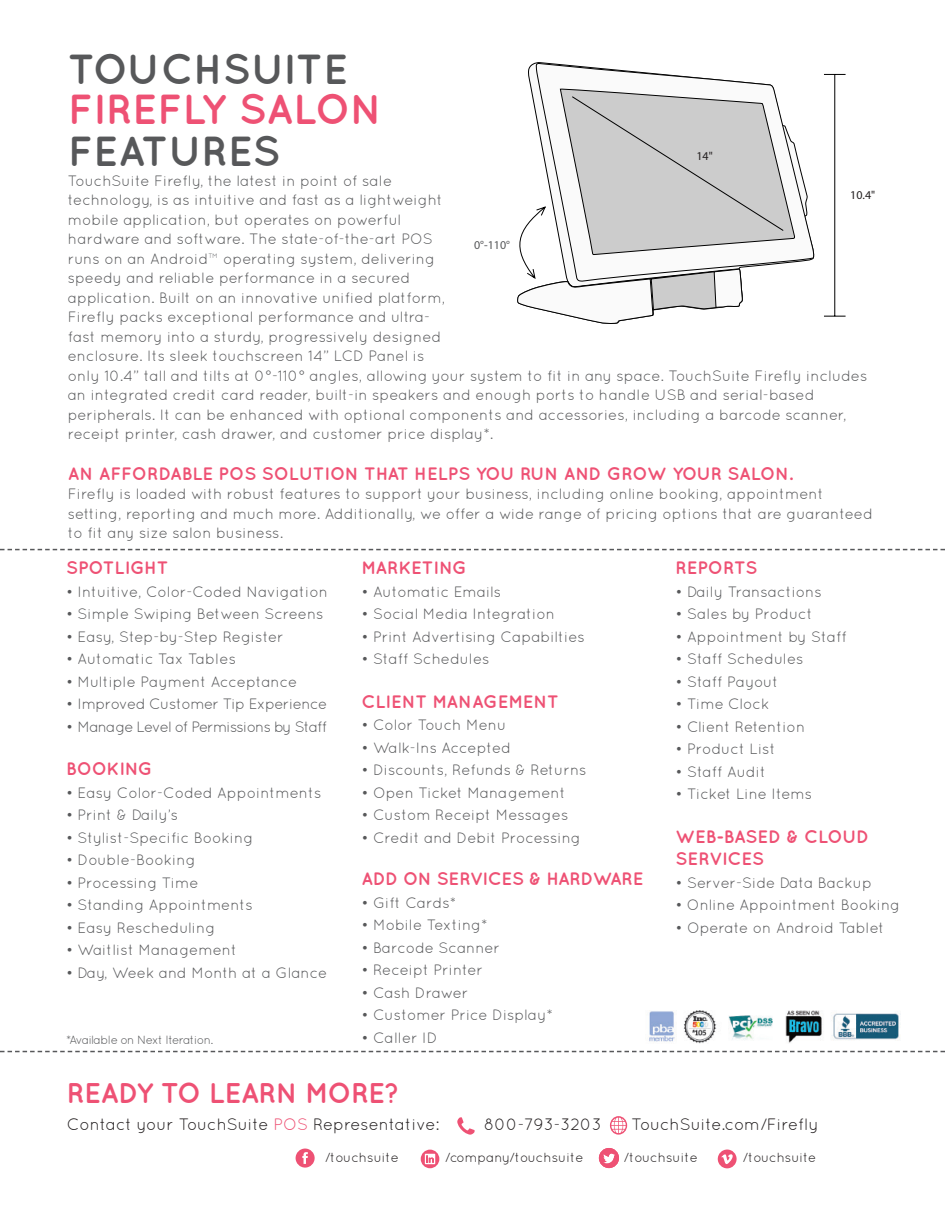
<style>
.page{position:relative;width:945px;height:1215px;background:#fff}
.page>*{position:absolute;margin:0;border:0;box-sizing:border-box;transform-origin:0 0}
.t1{font:700 42px/41.2px "Quicksand";color:#57585a}
.t2{font:700 28.5px "Quicksand";letter-spacing:-.02em;color:#ee5174}
.t3{font:700 18px/21.6px "Quicksand";letter-spacing:-.005em;color:#ee5174}
.t4{font:16.5px "Quicksand";color:#231f20}
.t5{font:15px/19.5px "Quicksand";color:#57585a}
.t6{font:15px "Quicksand";letter-spacing:-.05em;color:#57585a}
.t7{font:15px "Quicksand";letter-spacing:-.03em;color:#57585a}
.t8{font:13.35px "Quicksand";color:#231f20}
.t9{font:12px "Quicksand";letter-spacing:-.05em;color:#57585a}
.t10{font:12px "Myriad Pro";color:#231f20}
.t11{font:12px "Myriad Pro";color:#57585a}
.s1{color:#ee5174}
</style>
<div class="page">
<svg style="left:534px;top:62px;width:128px;height:12px"></svg>
<svg style="left:517px;top:74px;width:329px;height:243px"></svg>
<svg style="left:0;top:549px;width:945px;height:1px"></svg>
<svg style="left:0;top:1051px;width:945px;height:1px"></svg>
<svg style="left:457px;top:1117px;width:18px;height:18px"></svg>
<svg style="left:610px;top:1116px;width:17px;height:19px"></svg>
<svg style="left:718px;top:1150px;width:19px;height:18px"></svg>
<svg style="left:421px;top:1150px;width:18px;height:18px"></svg>
<svg style="left:599px;top:1148px;width:20px;height:20px"></svg>
<svg style="left:296px;top:1149px;width:19px;height:19px"></svg>
<img style="left:649px;top:1011px;width:252px;height:32px">
<p class="t1" style="left:68px;top:47px;width:316px">TOUCHSUITE<br><span class="s1">FIREFLY SALON<br></span>FEATURES</p>
<p class="t5" style="left:68px;top:171px;width:801px">TouchSuite Firefly, the latest in point of sale<br>technology, is as intuitive and fast as a lightweight<br>mobile application, but operates on powerful<br>hardware and software. The state-of-the-art POS<br>runs on an Android™ operating system, delivering<br>speedy and reliable performance in a secured<br>application. Built on an innovative unified platform,<br>Firefly packs exceptional performance and ultra-<br>fast memory into a sturdy, progressively designed<br>enclosure. Its sleek touchscreen 14” LCD Panel is<br>only 10.4” tall and tilts at 0°-110° angles, allowing your system to fit in any space. TouchSuite Firefly includes an integrated credit card reader, built-in speakers and enough ports to handle USB and serial-based peripherals. It can be enhanced with optional components and accessories, including a barcode scanner, receipt printer, cash drawer, and customer price display*.</p>
<p class="t3" style="left:68px;top:462px;width:727px">AN AFFORDABLE POS SOLUTION THAT HELPS YOU RUN AND GROW YOUR SALON.</p>
<p class="t5" style="left:68px;top:484px;width:807px">Firefly is loaded with robust features to support your business, including online booking, appointment setting, reporting and much more. Additionally, we offer a wide range of pricing options that are guaranteed to fit any size salon business.</p>
<p class="t10" style="left:696px;top:149px;width:18px">14"</p>
<p class="t10" style="left:850px;top:188px;width:26px">10.4"</p>
<p class="t11" style="left:474px;top:237px;width:37px">0°-110°</p>
<p class="t3" style="left:66px;top:557px;width:104px">SPOTLIGHT</p>
<p class="t5" style="left:66px;top:582px;width:263px">• Intuitive, Color-Coded Navigation</p>
<p class="t5" style="left:66px;top:604px;width:259px">• Simple Swiping Between Screens</p>
<p class="t5" style="left:66px;top:627px;width:219px">• Easy, Step-by-Step Register</p>
<p class="t5" style="left:66px;top:649px;width:172px">• Automatic Tax Tables</p>
<p class="t5" style="left:66px;top:672px;width:233px">• Multiple Payment Acceptance</p>
<p class="t7" style="left:66px;top:695px;width:263px">• Improved Customer Tip Experience</p>
<p class="t6" style="left:66px;top:718px;width:263px">• Manage Level of Permissions by Staff</p>
<p class="t3" style="left:66px;top:757px;width:88px">BOOKING</p>
<p class="t5" style="left:66px;top:782px;width:257px">• Easy Color-Coded Appointments</p>
<p class="t5" style="left:66px;top:805px;width:114px">• Print &amp; Daily’s</p>
<p class="t5" style="left:66px;top:827px;width:189px">• Stylist-Specific Booking</p>
<p class="t5" style="left:66px;top:850px;width:131px">• Double-Booking</p>
<p class="t5" style="left:66px;top:872px;width:134px">• Processing Time</p>
<p class="t5" style="left:66px;top:895px;width:189px">• Standing Appointments</p>
<p class="t5" style="left:66px;top:917px;width:151px">• Easy Rescheduling</p>
<p class="t5" style="left:66px;top:940px;width:173px">• Waitlist Management</p>
<p class="t5" style="left:66px;top:962px;width:263px">• Day, Week and Month at a Glance</p>
<p class="t9" style="left:66px;top:1033px;width:149px">*Available on Next Iteration.</p>
<p class="t3" style="left:362px;top:557px;width:107px">MARKETING</p>
<p class="t5" style="left:362px;top:582px;width:141px">• Automatic Emails</p>
<p class="t5" style="left:362px;top:604px;width:195px">• Social Media Integration</p>
<p class="t5" style="left:362px;top:627px;width:225px">• Print Advertising Capabilties</p>
<p class="t5" style="left:362px;top:649px;width:130px">• Staff Schedules</p>
<p class="t3" style="left:362px;top:690px;width:199px">CLIENT MANAGEMENT</p>
<p class="t5" style="left:362px;top:715px;width:146px">• Color Touch Menu</p>
<p class="t5" style="left:362px;top:737px;width:151px">• Walk-Ins Accepted</p>
<p class="t5" style="left:362px;top:760px;width:227px">• Discounts, Refunds &amp; Returns</p>
<p class="t5" style="left:362px;top:782px;width:206px">• Open Ticket Management</p>
<p class="t5" style="left:362px;top:805px;width:208px">• Custom Receipt Messages</p>
<p class="t5" style="left:362px;top:827px;width:221px">• Credit and Debit Processing</p>
<p class="t3" style="left:362px;top:867px;width:283px">ADD ON SERVICES &amp; HARDWARE</p>
<p class="t5" style="left:362px;top:892px;width:96px">• Gift Cards*</p>
<p class="t5" style="left:362px;top:915px;width:128px">• Mobile Texting*</p>
<p class="t5" style="left:362px;top:937px;width:140px">• Barcode Scanner</p>
<p class="t5" style="left:362px;top:960px;width:123px">• Receipt Printer</p>
<p class="t5" style="left:362px;top:982px;width:108px">• Cash Drawer</p>
<p class="t5" style="left:362px;top:1005px;width:193px">• Customer Price Display*</p>
<p class="t5" style="left:362px;top:1027px;width:78px">• Caller ID</p>
<p class="t3" style="left:676px;top:557px;width:84px">REPORTS</p>
<p class="t5" style="left:676px;top:582px;width:148px">• Daily Transactions</p>
<p class="t5" style="left:676px;top:604px;width:139px">• Sales by Product</p>
<p class="t5" style="left:676px;top:627px;width:173px">• Appointment by Staff</p>
<p class="t5" style="left:676px;top:649px;width:130px">• Staff Schedules</p>
<p class="t5" style="left:676px;top:672px;width:104px">• Staff Payout</p>
<p class="t5" style="left:676px;top:694px;width:95px">• Time Clock</p>
<p class="t5" style="left:676px;top:717px;width:131px">• Client Retention</p>
<p class="t5" style="left:676px;top:739px;width:102px">• Product List</p>
<p class="t5" style="left:676px;top:762px;width:92px">• Staff Audit</p>
<p class="t5" style="left:676px;top:784px;width:138px">• Ticket Line Items</p>
<p class="t3" style="left:676px;top:826px;width:195px">WEB-BASED &amp; CLOUD<br>SERVICES</p>
<p class="t5" style="left:676px;top:872px;width:198px">• Server-Side Data Backup</p>
<p class="t5" style="left:676px;top:895px;width:226px">• Online Appointment Booking</p>
<p class="t5" style="left:676px;top:917px;width:210px">• Operate on Android Tablet</p>
<p class="t2" style="left:67px;top:1076px;width:334px">READY TO LEARN MORE?</p>
<p class="t4" style="left:67px;top:1115px;width:374px">Contact your TouchSuite <span class="s1">POS</span> Representative:</p>
<p class="t4" style="left:484px;top:1115px;width:119px">800-793-3203</p>
<p class="t4" style="left:632px;top:1115px;width:189px">TouchSuite.com/Firefly</p>
<p class="t8" style="left:325px;top:1150px;width:76px">/touchsuite</p>
<p class="t8" style="left:445px;top:1150px;width:140px">/company/touchsuite</p>
<p class="t8" style="left:624px;top:1150px;width:76px">/touchsuite</p>
<p class="t8" style="left:742px;top:1150px;width:75px">/touchsuite</p>
</div>
